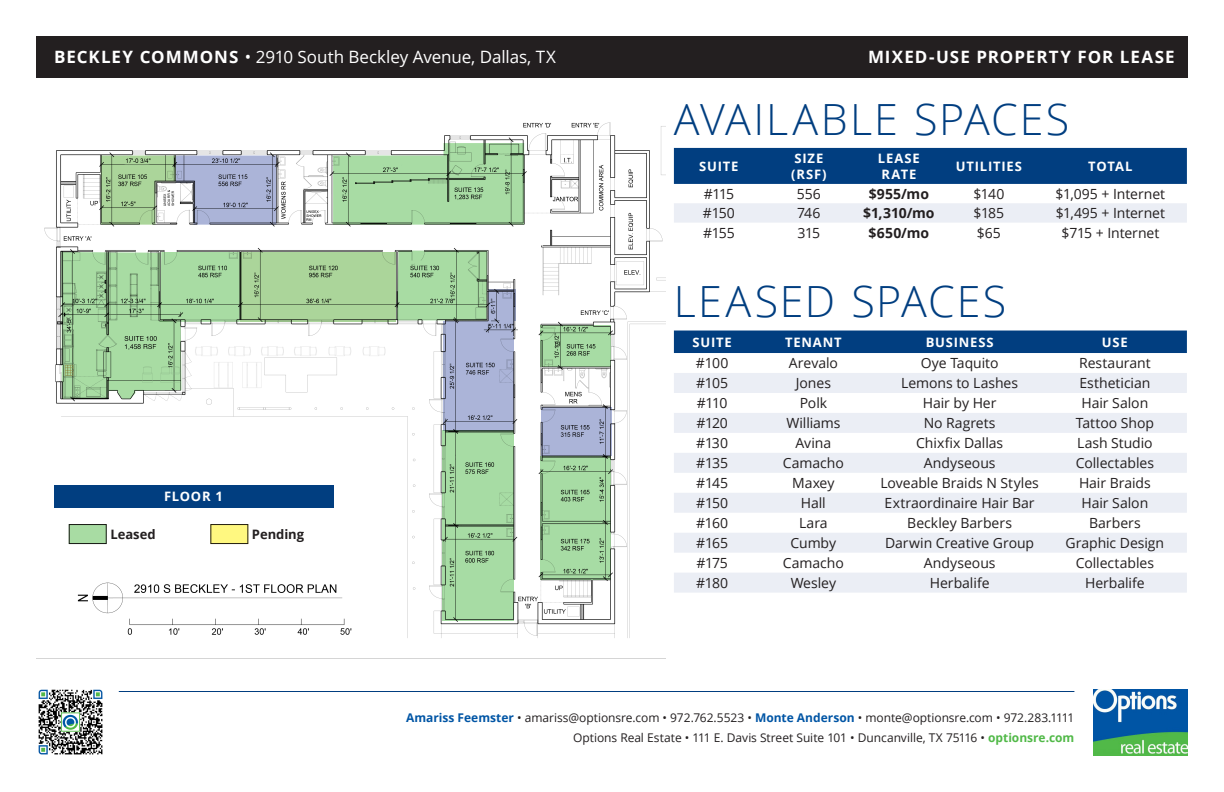
<style>
.page{position:relative;width:1224px;height:792px;background:#fff}
.page>*{position:absolute;margin:0;border:0;box-sizing:border-box;transform-origin:0 0}
.t1{font:300 43px "Open Sans";letter-spacing:.045em;color:#013e80}
.t2{font:17px "Open Sans";letter-spacing:-.005em;color:#fff}
.t3{font:700 17px "Open Sans";letter-spacing:.06em;color:#fff}
.t4{font:14px "Open Sans";letter-spacing:-.005em;color:#231f20}
.t5{font:700 14px "Open Sans";color:#231f20}
.t6{font:700 13px/15.6px "Open Sans";letter-spacing:.065em;color:#fff}
.t7{font:700 13px "Open Sans";color:#231f20}
.t8{font:12px/20px "Open Sans";letter-spacing:-.005em;color:#231f20;text-align:right}
.s1{font-weight:700}
.s2{font-weight:700;color:#0155a5}
.s3{font-weight:700;color:#51b948}
</style>
<div class="page">
<img style="left:1093px;top:690px;width:95px;height:66px">
<hr style="left:119px;top:691px;width:955px;height:1px;background:#013e80">
<div style="left:36px;top:36px;width:1152px;height:41px;background:#231f20"></div>
<img style="left:38px;top:689px;width:65px;height:66px">
<img style="left:36px;top:122px;width:629px;height:537px">
<div style="left:54px;top:485px;width:279px;height:23px;background:#013e80"></div>
<svg style="left:68px;top:524px;width:39px;height:21px"></svg>
<div style="left:674px;top:148px;width:513px;height:36px;background:#013e80"></div>
<div style="left:674px;top:203px;width:513px;height:20px;background:#ebeef5"></div>
<svg style="left:210px;top:524px;width:39px;height:21px"></svg>
<svg style="left:442px;top:431px;width:72px;height:190px;background:#9ed09b"></svg>
<svg style="left:540px;top:456px;width:71px;height:124px;background:#98c895"></svg>
<svg style="left:540px;top:325px;width:71px;height:42px;background:#95c492"></svg>
<svg style="left:444px;top:321px;width:70px;height:110px;background:#a1a9cb"></svg>
<svg style="left:488px;top:289px;width:28px;height:32px"></svg>
<svg style="left:397px;top:251px;width:90px;height:69px;background:#9dcd98"></svg>
<div style="left:674px;top:331px;width:513px;height:22px;background:#013e80"></div>
<svg style="left:674px;top:373px;width:513px;height:220px;fill:#ebeef5"></svg>
<svg style="left:61px;top:252px;width:179px;height:147px"></svg>
<div style="left:240px;top:252px;width:156px;height:69px;background:#abd59a"></div>
<svg style="left:101px;top:156px;width:175px;height:69px;background:#a6b8b6"></svg>
<svg style="left:333px;top:143px;width:191px;height:82px;background:#a3cf9f"></svg>
<svg style="left:541px;top:407px;width:71px;height:48px;background:#9fa8c9"></svg>
<p class="t2" style="left:54px;top:45px;width:503px"><span class="s1">BECKLEY COMMONS</span> • 2910 South Beckley Avenue, Dallas, TX</p>
<p class="t3" style="left:868px;top:45px;width:308px">MIXED-USE PROPERTY FOR LEASE</p>
<p class="t1" style="left:674px;top:89px;width:397px">AVAILABLE SPACES</p>
<p class="t6" style="left:699px;top:158px;width:41px">SUITE</p>
<p class="t6" style="left:795px;top:150px;width:30px">SIZE</p>
<p class="t6" style="left:791px;top:166px;width:37px">(RSF)</p>
<p class="t6" style="left:878px;top:150px;width:43px">LEASE<br>RATE</p>
<p class="t6" style="left:956px;top:158px;width:67px">UTILITIES</p>
<p class="t6" style="left:1088px;top:158px;width:46px">TOTAL</p>
<p class="t6" style="left:164px;top:488px;width:60px">FLOOR 1</p>
<p class="t7" style="left:110px;top:525px;width:47px">Leased</p>
<p class="t7" style="left:252px;top:525px;width:54px">Pending</p>
<p class="t4" style="left:704px;top:184px;width:32px">#115</p>
<p class="t4" style="left:797px;top:184px;width:25px">556</p>
<p class="t5" style="left:869px;top:184px;width:62px">$955/mo</p>
<p class="t4" style="left:973px;top:184px;width:32px">$140</p>
<p class="t4" style="left:1056px;top:184px;width:111px">$1,095 + Internet</p>
<p class="t4" style="left:703px;top:204px;width:33px">#150</p>
<p class="t4" style="left:797px;top:204px;width:25px">746</p>
<p class="t5" style="left:863px;top:203px;width:73px">$1,310/mo</p>
<p class="t4" style="left:974px;top:204px;width:32px">$185</p>
<p class="t4" style="left:1056px;top:204px;width:111px">$1,495 + Internet</p>
<p class="t4" style="left:703px;top:223px;width:33px">#155</p>
<p class="t4" style="left:798px;top:223px;width:24px">315</p>
<p class="t5" style="left:869px;top:223px;width:62px">$650/mo</p>
<p class="t4" style="left:977px;top:223px;width:25px">$65</p>
<p class="t4" style="left:1061px;top:223px;width:100px">$715 + Internet</p>
<p class="t1" style="left:674px;top:272px;width:334px">LEASED SPACES</p>
<p class="t6" style="left:693px;top:334px;width:41px">SUITE</p>
<p class="t6" style="left:785px;top:334px;width:58px">TENANT</p>
<p class="t6" style="left:926px;top:334px;width:69px">BUSINESS</p>
<p class="t6" style="left:1102px;top:334px;width:27px">USE</p>
<p class="t4" style="left:696px;top:354px;width:34px">#100</p>
<p class="t4" style="left:789px;top:354px;width:51px">Arevalo</p>
<p class="t4" style="left:921px;top:354px;width:79px">Oye Taquito</p>
<p class="t4" style="left:1079px;top:354px;width:73px">Restaurant</p>
<p class="t4" style="left:696px;top:374px;width:34px">#105</p>
<p class="t4" style="left:796px;top:374px;width:37px">Jones</p>
<p class="t4" style="left:901px;top:374px;width:118px">Lemons to Lashes</p>
<p class="t4" style="left:1079px;top:374px;width:72px">Esthetician</p>
<p class="t4" style="left:697px;top:394px;width:32px">#110</p>
<p class="t4" style="left:800px;top:394px;width:29px">Polk</p>
<p class="t4" style="left:923px;top:394px;width:75px">Hair by Her</p>
<p class="t4" style="left:1082px;top:394px;width:68px">Hair Salon</p>
<p class="t4" style="left:696px;top:414px;width:33px">#120</p>
<p class="t4" style="left:786px;top:414px;width:56px">Williams</p>
<p class="t4" style="left:924px;top:414px;width:73px">No Ragrets</p>
<p class="t4" style="left:1076px;top:414px;width:80px">Tattoo Shop</p>
<p class="t4" style="left:696px;top:434px;width:33px">#130</p>
<p class="t4" style="left:796px;top:434px;width:37px">Avina</p>
<p class="t4" style="left:916px;top:434px;width:89px">Chixfix Dallas</p>
<p class="t4" style="left:1077px;top:434px;width:77px">Lash Studio</p>
<p class="t4" style="left:696px;top:454px;width:33px">#135</p>
<p class="t4" style="left:783px;top:454px;width:62px">Camacho</p>
<p class="t4" style="left:924px;top:454px;width:73px">Andyseous</p>
<p class="t4" style="left:1076px;top:454px;width:80px">Collectables</p>
<p class="t4" style="left:696px;top:473px;width:33px">#145</p>
<p class="t4" style="left:792px;top:473px;width:44px">Maxey</p>
<p class="t4" style="left:880px;top:473px;width:160px">Loveable Braids N Styles</p>
<p class="t4" style="left:1079px;top:473px;width:73px">Hair Braids</p>
<p class="t4" style="left:696px;top:493px;width:33px">#150</p>
<p class="t4" style="left:801px;top:493px;width:26px">Hall</p>
<p class="t4" style="left:885px;top:493px;width:152px">Extraordinaire Hair Bar</p>
<p class="t4" style="left:1082px;top:493px;width:68px">Hair Salon</p>
<p class="t4" style="left:696px;top:513px;width:34px">#160</p>
<p class="t4" style="left:799px;top:513px;width:30px">Lara</p>
<p class="t4" style="left:907px;top:513px;width:106px">Beckley Barbers</p>
<p class="t4" style="left:1089px;top:513px;width:53px">Barbers</p>
<p class="t4" style="left:696px;top:533px;width:33px">#165</p>
<p class="t4" style="left:791px;top:533px;width:47px">Cumby</p>
<p class="t4" style="left:885px;top:533px;width:150px">Darwin Creative Group</p>
<p class="t4" style="left:1066px;top:533px;width:100px">Graphic Design</p>
<p class="t4" style="left:696px;top:553px;width:33px">#175</p>
<p class="t4" style="left:783px;top:553px;width:62px">Camacho</p>
<p class="t4" style="left:924px;top:553px;width:73px">Andyseous</p>
<p class="t4" style="left:1076px;top:553px;width:80px">Collectables</p>
<p class="t4" style="left:696px;top:573px;width:34px">#180</p>
<p class="t4" style="left:791px;top:573px;width:47px">Wesley</p>
<p class="t4" style="left:930px;top:573px;width:61px">Herbalife</p>
<p class="t4" style="left:1085px;top:573px;width:61px">Herbalife</p>
<p class="t8" style="left:406px;top:707px;width:670px"><span class="s2">Amariss Feemster</span> • amariss@optionsre.com • 972.762.5523 • <span class="s2">Monte Anderson</span> • monte@optionsre.com • 972.283.1111<br>Options Real Estate • 111 E. Davis Street Suite 101 • Duncanville, TX 75116 • <span class="s3">optionsre.com</span></p>
</div>
